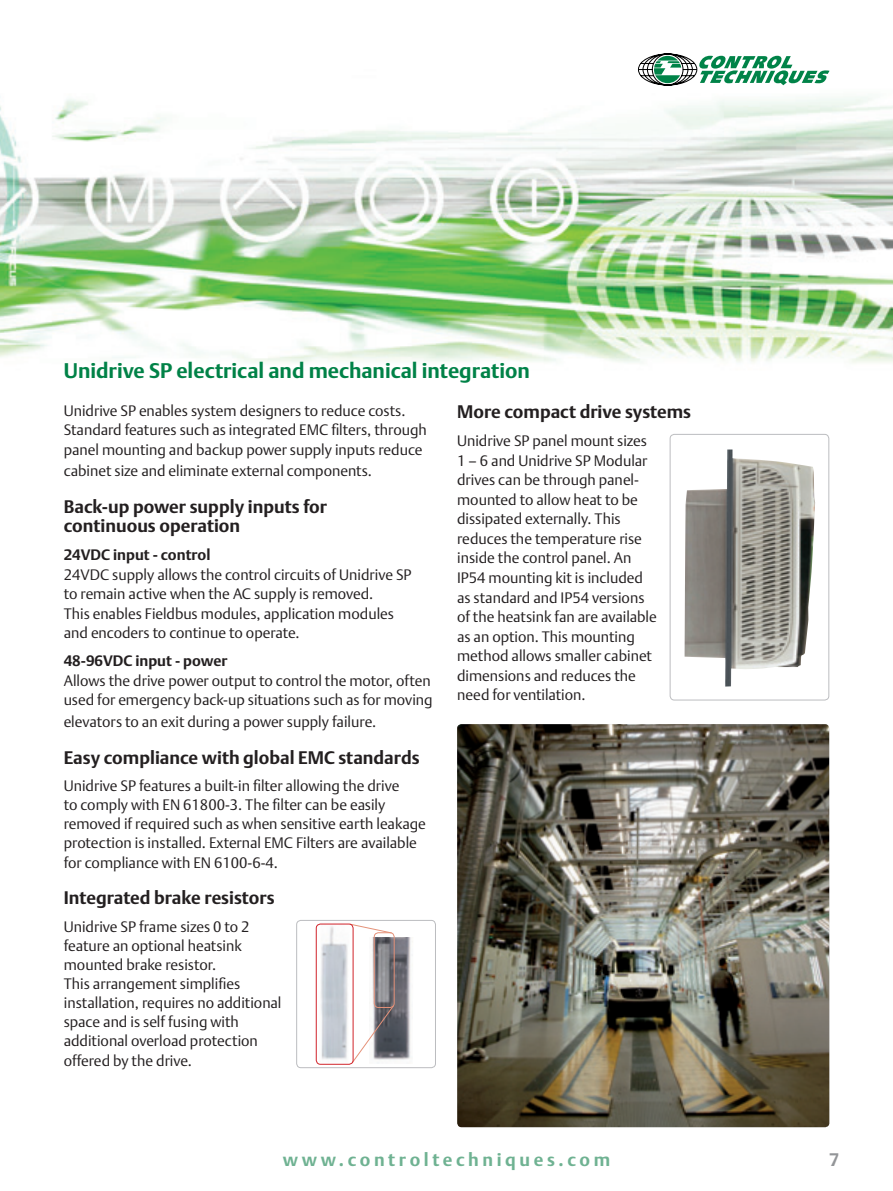
<style>
.page{position:relative;width:893px;height:1191px;background:#fff}
.page>*{position:absolute;margin:0;border:0;box-sizing:border-box;transform-origin:0 0}
.t1{font:700 21px "DTL Argo T";color:#008247}
.t2{font:700 18px/19.5px "DTL Argo T";color:#231f20}
.t3{font:700 18px "DTL Argo T";letter-spacing:.2em;color:#6fb292}
.t4{font:700 18px "DTL Argo T";color:#939598}
.t5{font:15px/19.5px "DTL Argo T Light";color:#231f20}
.t6{font:700 15px "DTL Argo T";color:#231f20}
</style>
<div class="page">
<img style="left:0;top:70px;width:893px;height:293px">
<svg style="left:637px;top:53px;width:192px;height:33px"></svg>
<img style="left:321px;top:926px;width:27px;height:134px">
<div style="left:296px;top:920px;width:140px;height:148px;border:1px solid #bcbdc0;border-radius:4px"></div>
<img style="left:372px;top:937px;width:41px;height:123px">
<div style="left:374px;top:932px;width:21px;height:75px;border:1px solid #e59279;border-radius:4px"></div>
<svg style="left:352px;top:924px;width:40px;height:9px"></svg>
<svg style="left:352px;top:1005px;width:42px;height:58px"></svg>
<div style="left:316px;top:923px;width:37px;height:141px;border:1px solid #d1232a;border-radius:4px"></div>
<img style="left:684px;top:449px;width:131px;height:237px">
<div style="left:670px;top:434px;width:159px;height:266px;border:1px solid #bcbdc0;border-radius:4px"></div>
<img style="left:457px;top:724px;width:372px;height:403px">
<h1 class="t1" style="left:64px;top:358px;width:468px">Unidrive SP electrical and mechanical integration</h1>
<p class="t5" style="left:64px;top:400px;width:365px">Unidrive SP enables system designers to reduce costs.<br>Standard features such as integrated EMC filters, through panel mounting and backup power supply inputs reduce</p>
<p class="t5" style="left:64px;top:461px;width:310px">cabinet size and eliminate external components.</p>
<p class="t2" style="left:64px;top:496px;width:265px">Back-up power supply inputs for continuous operation</p>
<p class="t6" style="left:64px;top:546px;width:148px">24VDC input - control</p>
<p class="t5" style="left:64px;top:564px;width:349px">24VDC supply allows the control circuits of Unidrive SP to remain active when the AC supply is removed.<br>This enables Fieldbus modules, application modules and encoders to continue to operate.</p>
<p class="t6" style="left:64px;top:652px;width:165px">48-96VDC input - power</p>
<p class="t5" style="left:64px;top:670px;width:370px">Allows the drive power output to control the motor, often used for emergency back-up situations such as for moving</p>
<p class="t5" style="left:64px;top:712px;width:314px">elevators to an exit during a power supply failure.</p>
<p class="t2" style="left:64px;top:747px;width:357px">Easy compliance with global EMC standards</p>
<p class="t5" style="left:64px;top:776px;width:364px">Unidrive SP features a built-in filter allowing the drive<br>to comply with EN 61800-3. The filter can be easily removed if required such as when sensitive earth leakage protection is installed. External EMC Filters are available for compliance with EN 6100-6-4.</p>
<p class="t2" style="left:64px;top:888px;width:213px">Integrated brake resistors</p>
<p class="t5" style="left:64px;top:917px;width:219px;line-height:19px">Unidrive SP frame sizes 0 to 2 feature an optional heatsink mounted brake resistor.<br>This arrangement simplifies installation, requires no additional space and is self fusing with additional overload protection offered by the drive.</p>
<p class="t2" style="left:457px;top:402px;width:236px">More compact drive systems</p>
<p class="t5" style="left:457px;top:431px;width:201px">Unidrive SP panel mount sizes<br>1 – 6 and Unidrive SP Modular drives can be through panel&shy;mounted to allow heat to be dissipated externally. This reduces the temperature rise inside the control panel. An<br>IP54 mounting kit is included as standard and IP54 versions of the heatsink fan are available as an option. This mounting method allows smaller cabinet dimensions and reduces the need for ventilation.</p>
<p class="t3" style="left:283px;top:1149px;width:329px">www.controltechniques.com</p>
<p class="t4" style="left:829px;top:1149px;width:12px">7</p>
</div>
